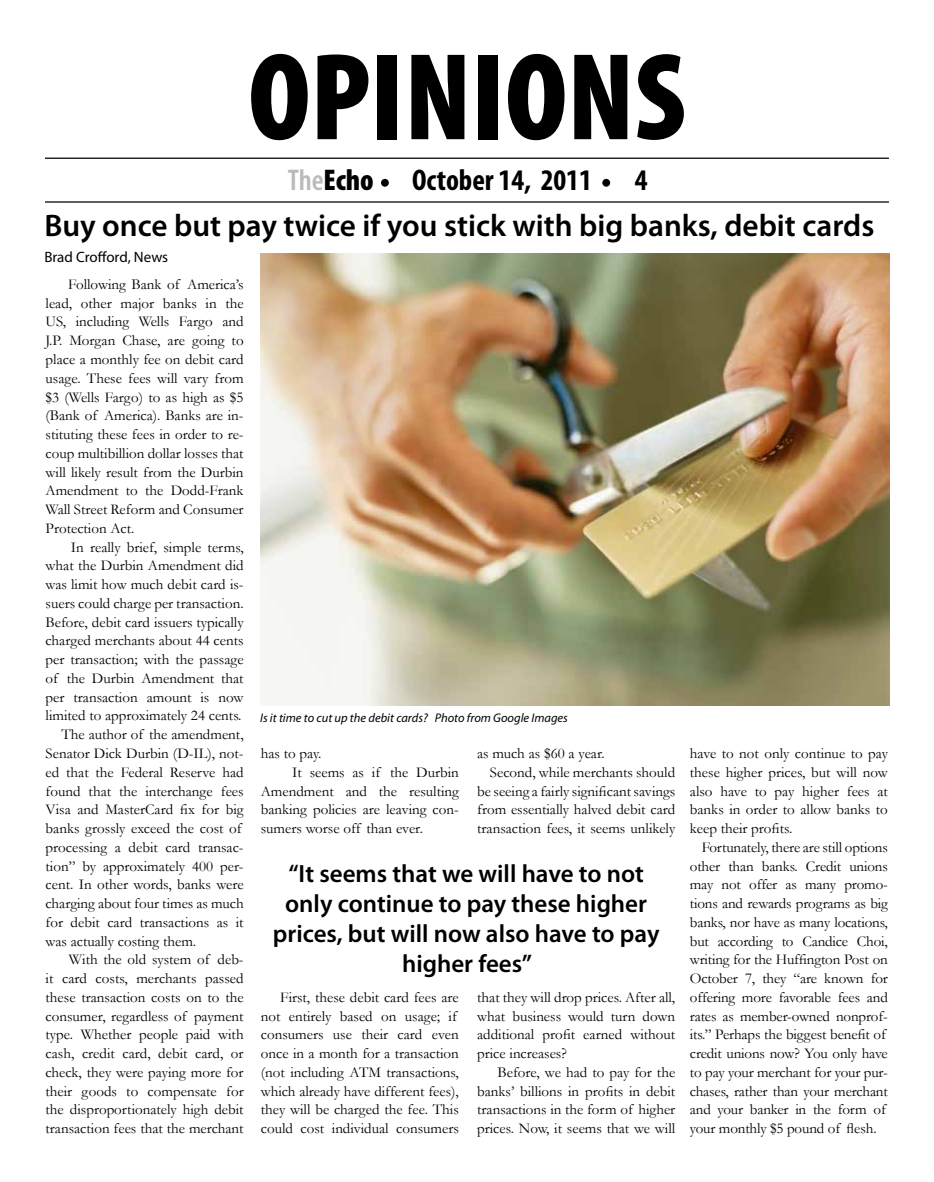
<style>
.page{position:relative;width:934px;height:1182px;background:#fff}
.page>*{position:absolute;margin:0;border:0;box-sizing:border-box;transform-origin:0 0}
.t1{font:900 condensed 125px "Myriad Pro";color:#000}
.t2{font:600 31.25px "Myriad Pro";color:#000}
.t3{font:700 condensed 30px "Myriad Pro";color:#000}
.t4{font:900 condensed 30px "Myriad Pro";color:#000}
.t5{font:600 25px/30px "Myriad Pro";color:#000;text-align:center}
.t6{font:15px/18.8px "Garamond";color:#000;text-align:justify}
.t7{font:15px "Myriad Pro";color:#000}
.t8{font:italic 12.5px "Myriad Pro";color:#000}
.s1{font-weight:600;color:#b8babc}
</style>
<div class="page">
<hr style="left:45px;top:158px;width:844px;height:1px;background:#000">
<hr style="left:45px;top:201px;width:844px;height:1px;background:#000">
<div style="left:381px;top:179px;width:8px;height:8px;background:#000;border-radius:50%"></div>
<div style="left:602px;top:179px;width:8px;height:8px;background:#000;border-radius:50%"></div>
<img style="left:261px;top:253px;width:628px;height:452px">
<h1 class="t1" style="left:248px;top:28px;width:439px">OPINIONS</h1>
<h3 class="t4" style="left:288px;top:163px;width:88px"><span class="s1">The</span>Echo</h3>
<h3 class="t3" style="left:412px;top:161px;width:181px">October 14, 2011</h3>
<h3 class="t3" style="left:635px;top:161px;width:14px">4</h3>
<h2 class="t2" style="left:44px;top:206px;width:831px">Buy once but pay twice if you stick with big banks, debit cards</h2>
<p class="t6" style="left:46px;top:275px;width:200px;text-indent:23px">Following Bank of America’s lead, other major banks in the US, including Wells Fargo and J.P. Morgan Chase, are going to place a monthly fee on debit card usage. These fees will vary from $3 (Wells Fargo) to as high as $5 (Bank of America). Banks are in&shy;stituting these fees in order to re&shy;coup multibillion dollar losses that will likely result from the Durbin Amendment to the Dodd-Frank Wall Street Reform and Consumer Protection Act.</p>
<p class="t6" style="left:71px;top:537px;width:174px">In really brief, simple terms,</p>
<p class="t6" style="left:46px;top:556px;width:200px">what the Durbin Amendment did</p>
<p class="t6" style="left:46px;top:575px;width:199px">was limit how much debit card is-</p>
<p class="t6" style="left:46px;top:593px;width:200px">suers could charge per transaction.</p>
<p class="t6" style="left:46px;top:612px;width:200px">Before, debit card issuers typically</p>
<p class="t6" style="left:46px;top:631px;width:200px">charged merchants about 44 cents</p>
<p class="t6" style="left:46px;top:650px;width:199px">per transaction; with the passage</p>
<p class="t6" style="left:46px;top:668px;width:200px">of the Durbin Amendment that</p>
<p class="t6" style="left:46px;top:687px;width:200px">per transaction amount is now</p>
<p class="t6" style="left:46px;top:706px;width:197px">limited to approximately 24 cents.</p>
<p class="t6" style="left:61px;top:725px;width:184px">The author of the amendment,</p>
<p class="t6" style="left:46px;top:743px;width:199px">Senator Dick Durbin (D-IL), not-</p>
<p class="t6" style="left:46px;top:762px;width:200px">ed that the Federal Reserve had</p>
<p class="t6" style="left:46px;top:781px;width:200px">found that the interchange fees</p>
<p class="t6" style="left:46px;top:800px;width:199px">Visa and MasterCard fix for big</p>
<p class="t6" style="left:46px;top:818px;width:198px">banks grossly exceed the cost of</p>
<p class="t6" style="left:46px;top:837px;width:200px">processing a debit card transac-</p>
<p class="t6" style="left:46px;top:856px;width:199px">tion” by approximately 400 per-</p>
<p class="t6" style="left:46px;top:875px;width:199px">cent. In other words, banks were</p>
<p class="t6" style="left:46px;top:893px;width:200px">charging about four times as much</p>
<p class="t6" style="left:46px;top:912px;width:200px">for debit card transactions as it</p>
<p class="t6" style="left:46px;top:931px;width:152px">was actually costing them.</p>
<p class="t6" style="left:69px;top:950px;width:176px">With the old system of deb-</p>
<p class="t6" style="left:46px;top:968px;width:199px">it card costs, merchants passed</p>
<p class="t6" style="left:46px;top:987px;width:200px">these transaction costs on to the</p>
<p class="t6" style="left:46px;top:1006px;width:200px">consumer, regardless of payment</p>
<p class="t6" style="left:46px;top:1025px;width:200px">type. Whether people paid with</p>
<p class="t6" style="left:46px;top:1043px;width:199px">cash, credit card, debit card, or</p>
<p class="t6" style="left:46px;top:1062px;width:199px">check, they were paying more for</p>
<p class="t6" style="left:46px;top:1081px;width:200px">their goods to compensate for</p>
<p class="t6" style="left:46px;top:1100px;width:200px">the disproportionately high debit</p>
<p class="t6" style="left:46px;top:1118px;width:200px">transaction fees that the merchant</p>
<p class="t7" style="left:44px;top:248px;width:125px">Brad Crofford, News</p>
<p class="t8" style="left:260px;top:709px;width:309px">Is it time to cut up the debit cards? Photo from Google Images</p>
<p class="t6" style="left:477px;top:743px;width:129px">as much as $60 a year.</p>
<p class="t6" style="left:490px;top:762px;width:187px">Second, while merchants should</p>
<p class="t6" style="left:477px;top:781px;width:200px">be seeing a fairly significant savings</p>
<p class="t6" style="left:477px;top:800px;width:199px">from essentially halved debit card</p>
<p class="t6" style="left:477px;top:818px;width:200px">transaction fees, it seems unlikely</p>
<p class="t6" style="left:261px;top:743px;width:62px">has to pay.</p>
<p class="t6" style="left:292px;top:762px;width:168px">It seems as if the Durbin</p>
<p class="t6" style="left:261px;top:781px;width:200px">Amendment and the resulting</p>
<p class="t6" style="left:261px;top:800px;width:199px">banking policies are leaving con-</p>
<p class="t6" style="left:261px;top:818px;width:164px">sumers worse off than ever.</p>
<p class="t6" style="left:690px;top:743px;width:199px">have to not only continue to pay these higher prices, but will now also have to pay higher fees at banks in order to allow banks to keep their profits.</p>
<p class="t6" style="left:690px;top:837px;width:199px;text-align:left;text-indent:12px">Fortunately, there are still options other than banks. Credit unions may not offer as many promo&shy;tions and rewards programs as big banks, nor have as many locations, but according to Candice Choi, writing for the Huffington Post on<br>October 7, they “are known for offering more favorable fees and rates as member-owned nonprof&shy;its.” Perhaps the biggest benefit of credit unions now? You only have to pay your merchant for your pur&shy;chases, rather than your merchant and your banker in the form of your monthly $5 pound of flesh.</p>
<h3 class="t5" style="left:273px;top:857px;width:388px">“It seems that we will have to not only continue to pay these higher prices, but will now also have to pay higher fees”</h3>
<p class="t6" style="left:261px;top:987px;width:200px;text-align:left;text-indent:19px">First, these debit card fees are not entirely based on usage; if consumers use their card even once in a month for a transaction (not including ATM transactions, which already have different fees), they will be charged the fee. This could cost individual consumers</p>
<p class="t6" style="left:477px;top:987px;width:199px">that they will drop prices. After all, what business would turn down additional profit earned without price increases?</p>
<p class="t6" style="left:477px;top:1062px;width:199px;text-indent:20px">Before, we had to pay for the banks’ billions in profits in debit transactions in the form of higher prices. Now, it seems that we will</p>
</div>
